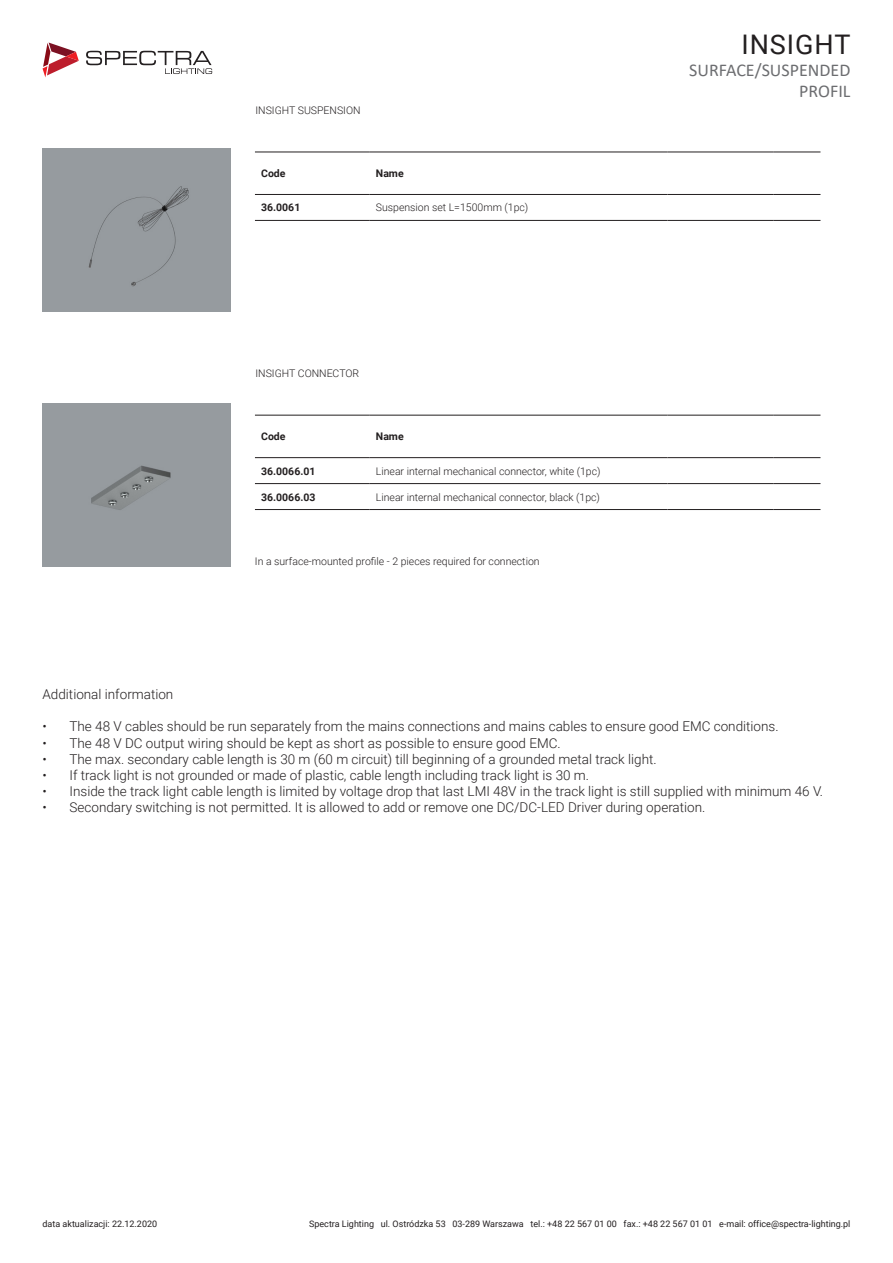
<style>
.page{position:relative;width:893px;height:1263px;background:#fff}
.page>*{position:absolute;margin:0;border:0;box-sizing:border-box;transform-origin:0 0}
.t1{font:27px "Roboto";letter-spacing:.035em;color:#231f20}
.t2{font:18px "Calibri";color:#6c6d70}
.t3{font:300 13.5px "Roboto";color:#231f20}
.t4{font:300 10.5px "Roboto";color:#231f20}
.t5{font:700 10.5px "Roboto";color:#231f20}
.t6{font:9px "Roboto";color:#231f20}
</style>
<div class="page">
<svg style="left:43px;top:43px;width:36px;height:34px"></svg>
<svg style="left:86px;top:51px;width:126px;height:23px"></svg>
<hr style="left:255px;top:194px;width:115px;height:1px;background:#231f20">
<hr style="left:370px;top:194px;width:297px;height:1px;background:#231f20">
<hr style="left:667px;top:194px;width:107px;height:1px;background:#231f20">
<hr style="left:774px;top:194px;width:46px;height:1px;background:#231f20">
<hr style="left:255px;top:220px;width:115px;height:1px;background:#231f20">
<hr style="left:370px;top:220px;width:297px;height:1px;background:#231f20">
<hr style="left:667px;top:220px;width:107px;height:1px;background:#231f20">
<hr style="left:774px;top:220px;width:46px;height:1px;background:#231f20">
<hr style="left:255px;top:152px;width:115px;height:1px;background:#231f20">
<hr style="left:370px;top:152px;width:297px;height:1px;background:#231f20">
<hr style="left:667px;top:152px;width:107px;height:1px;background:#231f20">
<hr style="left:774px;top:152px;width:46px;height:1px;background:#231f20">
<hr style="left:255px;top:457px;width:115px;height:1px;background:#231f20">
<hr style="left:370px;top:457px;width:297px;height:1px;background:#231f20">
<hr style="left:667px;top:457px;width:107px;height:1px;background:#231f20">
<hr style="left:774px;top:457px;width:46px;height:1px;background:#231f20">
<hr style="left:255px;top:483px;width:115px;height:1px;background:#231f20">
<hr style="left:370px;top:483px;width:297px;height:1px;background:#231f20">
<hr style="left:667px;top:483px;width:107px;height:1px;background:#231f20">
<hr style="left:774px;top:483px;width:46px;height:1px;background:#231f20">
<hr style="left:255px;top:509px;width:115px;height:1px;background:#231f20">
<hr style="left:370px;top:509px;width:297px;height:1px;background:#231f20">
<hr style="left:667px;top:509px;width:107px;height:1px;background:#231f20">
<hr style="left:774px;top:509px;width:46px;height:1px;background:#231f20">
<hr style="left:255px;top:415px;width:115px;height:1px;background:#231f20">
<hr style="left:370px;top:415px;width:297px;height:1px;background:#231f20">
<hr style="left:667px;top:415px;width:107px;height:1px;background:#231f20">
<hr style="left:774px;top:415px;width:46px;height:1px;background:#231f20">
<div style="left:50px;top:165px;width:170px;height:130px;background:#969b9f"></div>
<div style="left:50px;top:406px;width:173px;height:159px;background:#969b9f"></div>
<p class="t4" style="left:255px;top:103px;width:107px">INSIGHT SUSPENSION</p>
<p class="t5" style="left:261px;top:166px;width:26px">Code</p>
<p class="t5" style="left:376px;top:166px;width:29px">Name</p>
<p class="t5" style="left:261px;top:200px;width:41px">36.0061</p>
<p class="t4" style="left:376px;top:200px;width:154px">Suspension set L=1500mm (1pc)</p>
<p class="t4" style="left:255px;top:366px;width:105px">INSIGHT CONNECTOR</p>
<p class="t5" style="left:261px;top:429px;width:26px">Code</p>
<p class="t5" style="left:376px;top:429px;width:29px">Name</p>
<p class="t5" style="left:261px;top:463px;width:56px">36.0066.01</p>
<p class="t4" style="left:376px;top:463px;width:226px">Linear internal mechanical connector, white (1pc)</p>
<p class="t5" style="left:261px;top:489px;width:56px">36.0066.03</p>
<p class="t4" style="left:376px;top:489px;width:226px">Linear internal mechanical connector, black (1pc)</p>
<p class="t4" style="left:255px;top:554px;width:286px">In a surface-mounted profile - 2 pieces required for connection</p>
<p class="t1" style="left:741px;top:26px;width:110px">INSIGHT</p>
<p class="t2" style="left:689px;top:57px;width:163px">SURFACE/SUSPENDED</p>
<p class="t2" style="left:799px;top:79px;width:53px">PROFIL</p>
<p class="t3" style="left:43px;top:685px;width:132px">Additional information</p>
<p class="t3" style="left:43px;top:717px;width:738px">• The 48 V cables should be run separately from the mains connections and mains cables to ensure good EMC conditions.</p>
<p class="t3" style="left:43px;top:733px;width:520px">• The 48 V DC output wiring should be kept as short as possible to ensure good EMC.</p>
<p class="t3" style="left:43px;top:749px;width:616px">• The max. secondary cable length is 30 m (60 m circuit) till beginning of a grounded metal track light.</p>
<p class="t3" style="left:43px;top:766px;width:548px">• If track light is not grounded or made of plastic, cable length including track light is 30 m.</p>
<p class="t3" style="left:43px;top:782px;width:782px">• Inside the track light cable length is limited by voltage drop that last LMI 48V in the track light is still supplied with minimum 46 V.</p>
<p class="t3" style="left:43px;top:798px;width:664px">• Secondary switching is not permitted. It is allowed to add or remove one DC/DC-LED Driver during operation.</p>
<p class="t6" style="left:43px;top:1218px;width:116px">data aktualizacji: 22.12.2020</p>
<p class="t6" style="left:309px;top:1218px;width:543px">Spectra Lighting ul. Ostródzka 53 03-289 Warszawa tel.: +48 22 567 01 00 fax.: +48 22 567 01 01 e-mail: office@spectra-lighting.pl</p>
</div>
